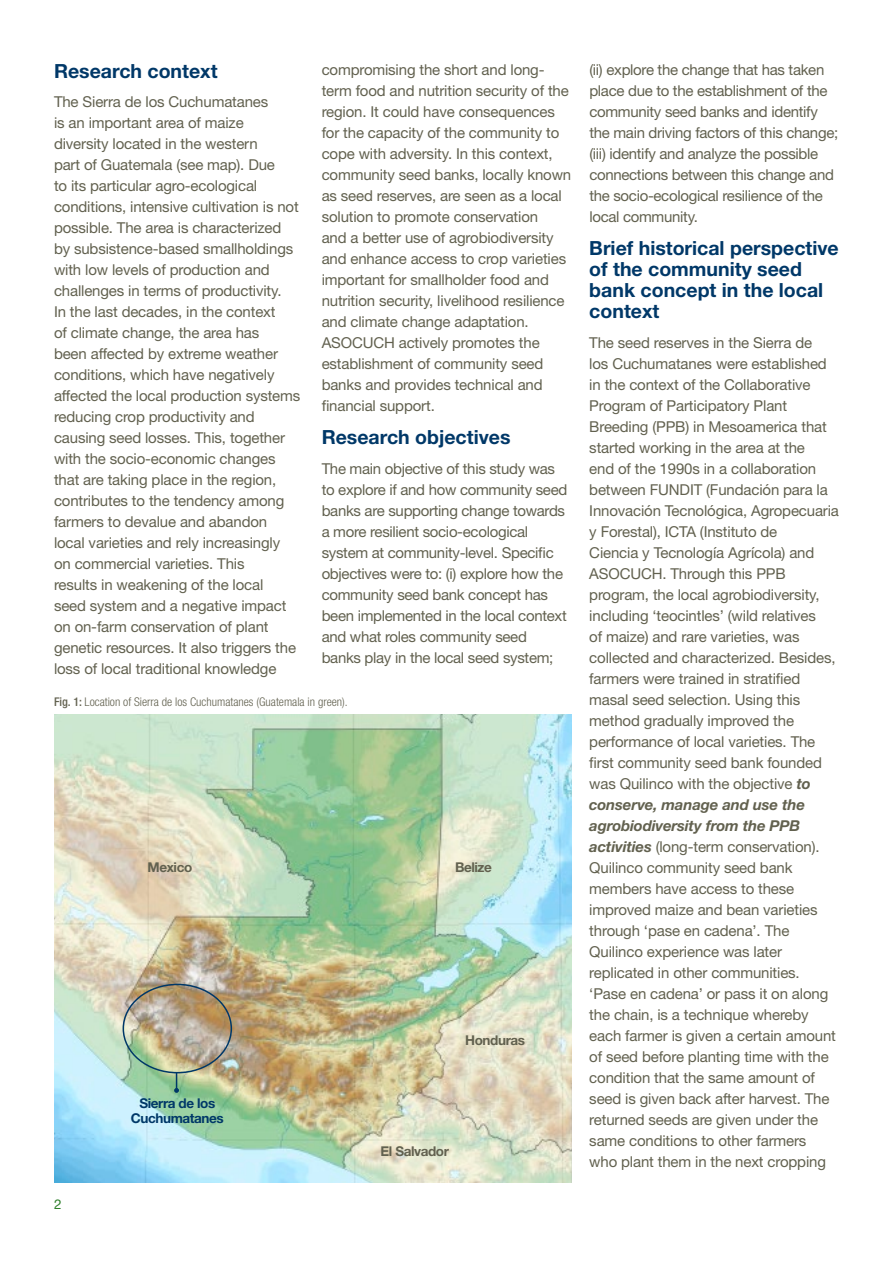
<style>
.page{position:relative;width:893px;height:1263px;background:#fff}
.page>*{position:absolute;margin:0;border:0;box-sizing:border-box;transform-origin:0 0}
.t1{font:700 19.5px/21px "Helvetica Neue LT Std";color:#003868}
.t2{font:15px/21px "Helvetica Neue LT Std";letter-spacing:-.01em;color:#62614f}
.t3{font:700 13.5px "Helvetica Neue LT Std";letter-spacing:-.03em;color:#62614f}
.t4{font:700 13.5px/15px "Helvetica Neue LT Std";letter-spacing:-.03em;color:#003868;text-align:center}
.t5{font:13.5px "Helvetica Neue LT Std";color:#2e7f2b}
.t6{font:300 condensed 12px "Helvetica Neue LT Std";color:#62614f}
.s1{font-weight:500}
.s2{font-weight:700;font-style:italic}
</style>
<div class="page">
<img style="left:54px;top:714px;width:517px;height:468px">
<div style="left:123px;top:984px;width:109px;height:89px;border:2px solid #003868;border-radius:50%"></div>
<svg style="left:174px;top:1073px;width:5px;height:20px"></svg>
<h1 class="t1" style="left:54px;top:60px;width:165px">Research context</h1>
<p class="t2" style="left:54px;top:91px;width:248px">The Sierra de los Cuchumatanes<br>is an important area of maize diversity located in the western<br>part of Guatemala (see map). Due<br>to its particular agro-ecological conditions, intensive cultivation is not possible. The area is characterized by subsistence-based smallholdings with low levels of production and challenges in terms of productivity.<br>In the last decades, in the context<br>of climate change, the area has<br>been affected by extreme weather conditions, which have negatively affected the local production systems reducing crop productivity and causing seed losses. This, together with the socio-economic changes that are taking place in the region, contributes to the tendency among farmers to devalue and abandon local varieties and rely increasingly on commercial varieties. This<br>results in weakening of the local<br>seed system and a negative impact on on-farm conservation of plant genetic resources. It also triggers the loss of local traditional knowledge</p>
<p class="t2" style="left:322px;top:58px;width:251px">compromising the short and long&shy;term food and nutrition security of the region. It could have consequences for the capacity of the community to cope with adversity. In this context, community seed banks, locally known as seed reserves, are seen as a local solution to promote conservation<br>and a better use of agrobiodiversity and enhance access to crop varieties important for smallholder food and nutrition security, livelihood resilience and climate change adaptation.<br>ASOCUCH actively promotes the establishment of community seed banks and provides technical and financial support.</p>
<h1 class="t1" style="left:322px;top:426px;width:190px">Research objectives</h1>
<p class="t2" style="left:322px;top:458px;width:247px">The main objective of this study was to explore if and how community seed banks are supporting change towards a more resilient socio-ecological system at community-level. Specific objectives were to: (i) explore how the community seed bank concept has been implemented in the local context and what roles community seed banks play in the local seed system;</p>
<p class="t6" style="left:54px;top:695px;width:295px"><span class="s1">Fig. 1:</span> Location of Sierra de los Cuchumatanes (Guatemala in green).</p>
<p class="t3" style="left:148px;top:859px;width:46px">Mexico</p>
<p class="t3" style="left:455px;top:859px;width:38px">Belize</p>
<p class="t5" style="left:54px;top:1196px;width:9px">2</p>
<p class="t4" style="left:131px;top:1095px;width:94px">Sierra de los<br>Cuchumatanes</p>
<p class="t3" style="left:465px;top:1032px;width:61px">Honduras</p>
<p class="t3" style="left:381px;top:1143px;width:70px">El Salvador</p>
<p class="t2" style="left:589px;top:58px;width:250px">(ii) explore the change that has taken place due to the establishment of the community seed banks and identify the main driving factors of this change; (iii) identify and analyze the possible connections between this change and the socio-ecological resilience of the local community.</p>
<h1 class="t1" style="left:589px;top:237px;width:251px">Brief historical perspective of the community seed bank concept in the local context</h1>
<p class="t2" style="left:589px;top:332px;width:251px">The seed reserves in the Sierra de<br>los Cuchumatanes were established in the context of the Collaborative Program of Participatory Plant Breeding (PPB) in Mesoamerica that started working in the area at the<br>end of the 1990s in a collaboration between FUNDIT (Fundación para la Innovación Tecnológica, Agropecuaria y Forestal), ICTA (Instituto de<br>Ciencia y Tecnología Agrícola) and ASOCUCH. Through this PPB program, the local agrobiodiversity, including ‘teocintles’ (wild relatives<br>of maize) and rare varieties, was collected and characterized. Besides, farmers were trained in stratified masal seed selection. Using this method gradually improved the performance of local varieties. The first community seed bank founded was Quilinco with the objective <span class="s2">to conserve, manage and use the agrobiodiversity from the PPB activities</span> (long-term conservation).<br>Quilinco community seed bank members have access to these improved maize and bean varieties through ‘pase en cadena’. The Quilinco experience was later replicated in other communities. ‘Pase en cadena’ or pass it on along the chain, is a technique whereby each farmer is given a certain amount of seed before planting time with the condition that the same amount of seed is given back after harvest. The returned seeds are given under the same conditions to other farmers<br>who plant them in the next cropping</p>
</div>
